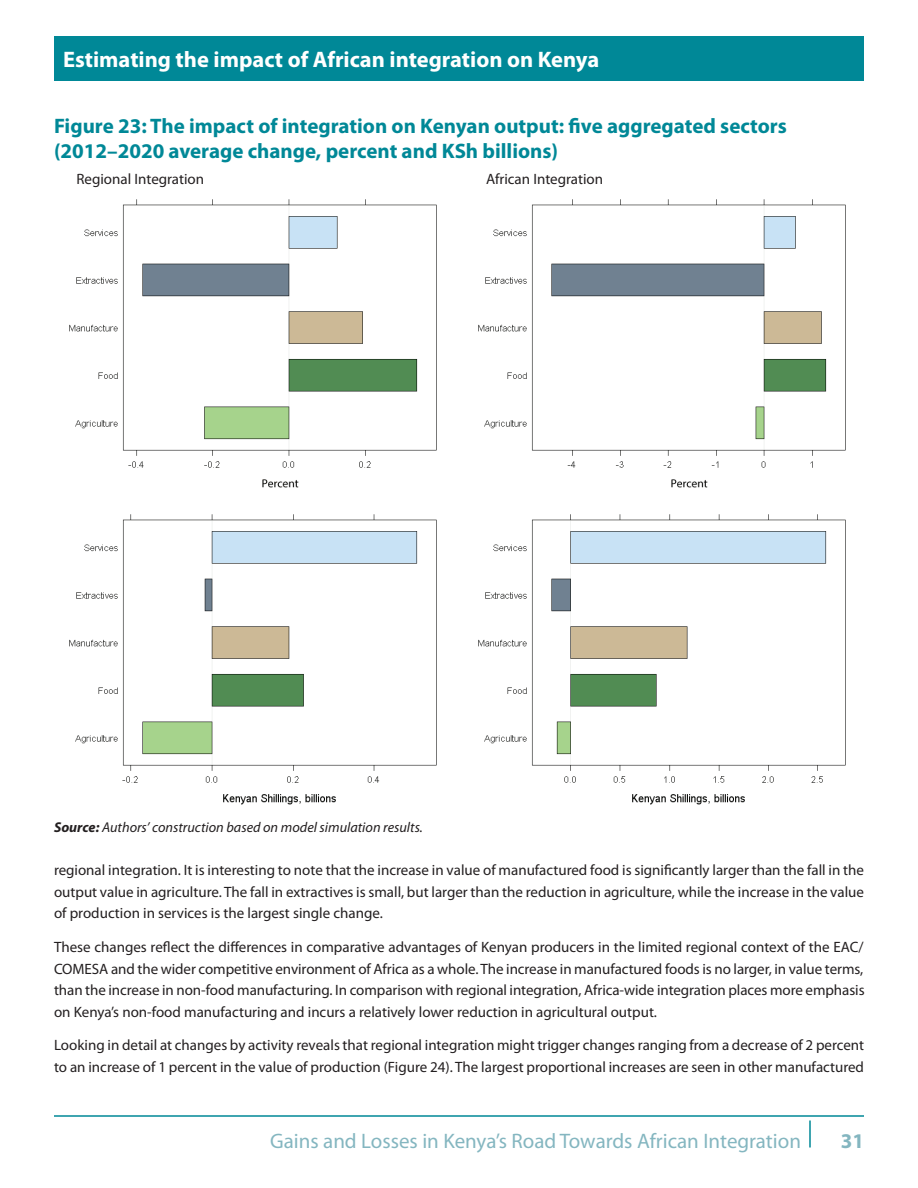
<style>
.page{position:relative;width:918px;height:1188px;background:#fff}
.page>*{position:absolute;margin:0;border:0;box-sizing:border-box;transform-origin:0 0}
.t1{font:700 22.5px "Myriad Pro";color:#fff}
.t2{font:700 21px/25.2px "Myriad Pro";color:#008897}
.t3{font:21px "Myriad Pro";color:#84b6c0}
.t4{font:700 21px "Myriad Pro";color:#84b6c0}
.t5{font:15px/21.6px "Myriad Pro";color:#231f20;text-align:justify}
.t6{font:italic 14.25px "Myriad Pro";color:#231f20}
.s1{font-weight:700}
</style>
<div class="page">
<hr style="left:54px;top:1115px;width:810px;height:2px;background:#008897">
<hr style="left:809px;top:1120px;width:2px;height:28px;background:#008897">
<div style="left:54px;top:36px;width:810px;height:45px;background:#008897"></div>
<img style="left:69px;top:199px;width:368px;height:289px">
<img style="left:478px;top:199px;width:368px;height:289px">
<img style="left:69px;top:514px;width:368px;height:291px">
<img style="left:478px;top:514px;width:368px;height:291px">
<h1 class="t1" style="left:63px;top:45px;width:538px">Estimating the impact of African integration on Kenya</h1>
<h2 class="t2" style="left:54px;top:112px;width:735px">Figure 23: The impact of integration on Kenyan output: five aggregated sectors (2012–2020 average change, percent and KSh billions)</h2>
<p class="t5" style="left:76px;top:168px;width:129px">Regional Integration</p>
<p class="t5" style="left:486px;top:168px;width:119px">African Integration</p>
<p class="t6" style="left:54px;top:818px;width:370px"><span class="s1">Source:</span> Authors’ construction based on model simulation results.</p>
<p class="t5" style="left:54px;top:859px;width:812px">regional integration. It is interesting to note that the increase in value of manufactured food is significantly larger than the fall in the output value in agriculture. The fall in extractives is small, but larger than the reduction in agriculture, while the increase in the value of production in services is the largest single change.</p>
<p class="t5" style="left:54px;top:936px;width:812px">These changes reflect the differences in comparative advantages of Kenyan producers in the limited regional context of the EAC/ COMESA and the wider competitive environment of Africa as a whole. The increase in manufactured foods is no larger, in value terms, than the increase in non-food manufacturing. In comparison with regional integration, Africa-wide integration places more emphasis on Kenya’s non-food manufacturing and incurs a relatively lower reduction in agricultural output.</p>
<p class="t5" style="left:54px;top:1034px;width:812px">Looking in detail at changes by activity reveals that regional integration might trigger changes ranging from a decrease of 2 percent to an increase of 1 percent in the value of production (Figure 24). The largest proportional increases are seen in other manufactured</p>
<h2 class="t3" style="left:270px;top:1128px;width:532px">Gains and Losses in Kenya’s Road Towards African Integration</h2>
<h2 class="t4" style="left:841px;top:1127px;width:25px">31</h2>
</div>
